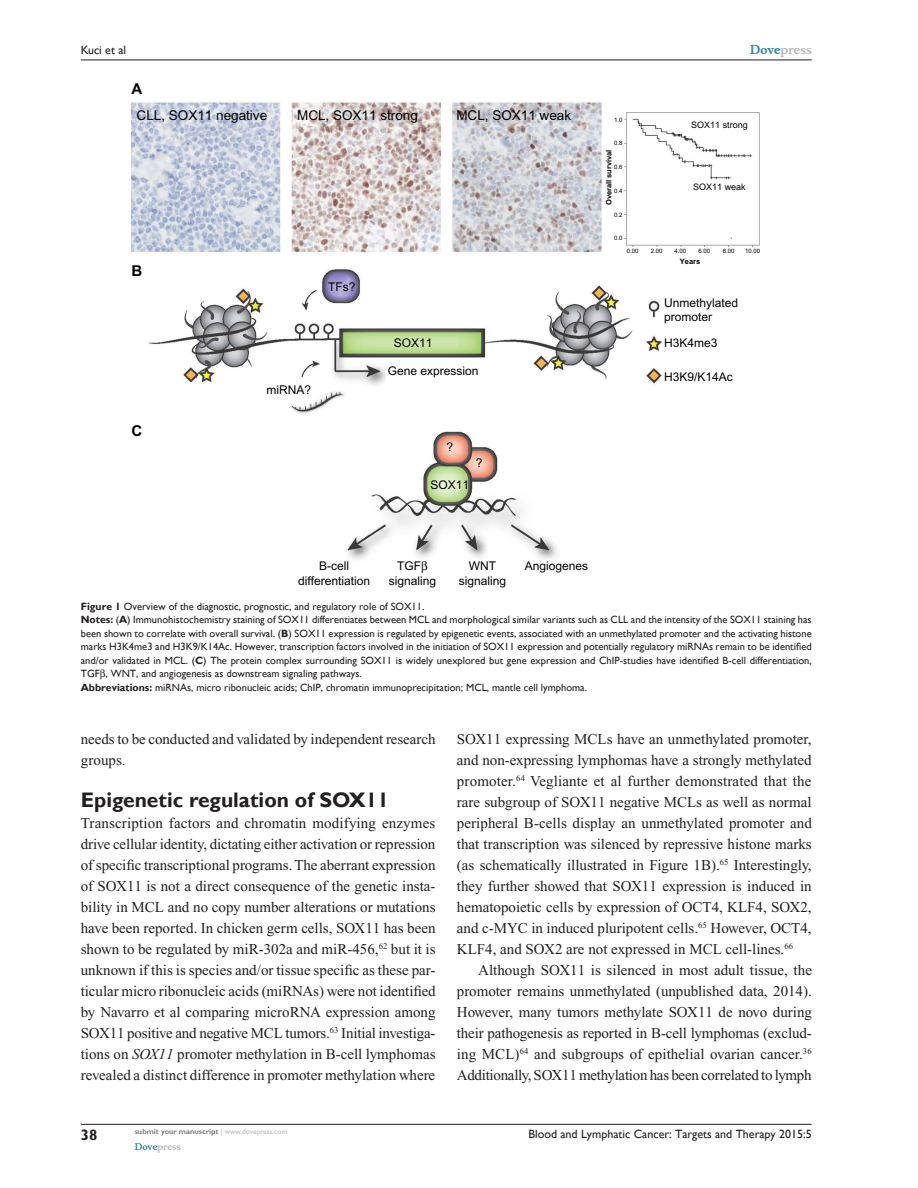
<style>
.page{position:relative;width:918px;height:1188px;background:#fff}
.page>*{position:absolute;margin:0;border:0;box-sizing:border-box;transform-origin:0 0}
.t1{font:700 21px "Gill Sans";color:#231f20}
.TxF{font:15px/21px "Times New Roman";color:#231f20;text-align:justify}
.Tx{font:15px/21px "Times New Roman";letter-spacing:-.005em;color:#231f20}
.t2{font:700 15px "Arial";color:#000}
.t3{font:700 15px "Gill Sans";color:#231f20}
.t4{font:13.5px "Arial";color:#000}
.t5{font:12px/14.4px "Arial";color:#000;text-align:center}
.t6{font:12px "Gill Sans";color:#231f20}
.t7{font:700 12px "Musee";color:#b8b9bc}
.FigSNRI{font:10.5px/13.5px "Gill Sans";color:#231f20;text-align:justify}
.FC{font:10.5px "Gill Sans";color:#231f20}
.t8{font:9px "Arial";color:#000}
.t9{font:700 9px "Musee";color:#b8b9bc}
.t10{font:700 7.5px "Gill Sans";color:#808285}
.t11{font:700 7.5px "Arial";color:#000}
.t12{font:6px "Arial";color:#000}
.s1{color:#3485ae}
.s2{font-weight:700}
.s3{font-style:italic}
.s4{font-weight:400;color:#b8b9bc}
</style>
<div class="page">
<hr style="left:81px;top:1124px;width:731px;height:1px;background:#231f20">
<hr style="left:81px;top:60px;width:731px;height:1px;background:#231f20">
<img style="left:131px;top:101px;width:629px;height:458px">
<p class="t6" style="left:81px;top:43px;width:47px">Kuci et al</p>
<p class="t2" style="left:131px;top:80px;width:12px">A</p>
<p class="t4" style="left:137px;top:108px;width:132px">CLL, SOX11 negative</p>
<p class="t4" style="left:297px;top:108px;width:122px">MCL, SOX11 strong</p>
<p class="t4" style="left:456px;top:108px;width:116px">MCL, SOX11 weak</p>
<p class="t2" style="left:131px;top:261px;width:12px">B</p>
<p class="t2" style="left:131px;top:422px;width:12px">C</p>
<p class="t5" style="left:328px;top:279px;width:29px">TFs?</p>
<p class="t5" style="left:267px;top:383px;width:46px">miRNA?</p>
<p class="t5" style="left:394px;top:336px;width:40px">SOX11</p>
<p class="t5" style="left:388px;top:364px;width:92px">Gene expression</p>
<p class="t5" style="left:446px;top:440px;width:8px">?</p>
<p class="t5" style="left:430px;top:477px;width:40px">SOX11</p>
<p class="t5" style="left:476px;top:456px;width:8px">?</p>
<p class="t12" style="left:614px;top:116px;width:10px">1.0</p>
<p class="t12" style="left:614px;top:139px;width:10px">0.8</p>
<p class="t12" style="left:614px;top:164px;width:10px">0.6</p>
<p class="t11" style="left:604px;top:205px;width:57px;rotate:-90deg">Overall survival</p>
<p class="t12" style="left:614px;top:187px;width:10px">0.4</p>
<p class="t12" style="left:614px;top:212px;width:10px">0.2</p>
<p class="t12" style="left:614px;top:235px;width:10px">0.0</p>
<p class="t7" style="left:750px;top:43px;width:63px"><span class="s1">Dove</span>press</p>
<p class="t8" style="left:691px;top:119px;width:58px">SOX11 strong</p>
<p class="t8" style="left:693px;top:181px;width:54px">SOX11 weak</p>
<p class="t12" style="left:627px;top:247px;width:13px">0.00</p>
<p class="t12" style="left:651px;top:247px;width:13px">2.00</p>
<p class="t12" style="left:675px;top:247px;width:13px">4.00</p>
<p class="t12" style="left:699px;top:247px;width:13px">6.00</p>
<p class="t11" style="left:680px;top:256px;width:22px">Years</p>
<p class="t12" style="left:723px;top:247px;width:13px">8.00</p>
<p class="t12" style="left:745px;top:247px;width:17px">10.00</p>
<p class="t5" style="left:664px;top:296px;width:76px;text-align:left">Unmethylated promoter</p>
<p class="t5" style="left:664px;top:336px;width:55px">H3K4me3</p>
<p class="t5" style="left:664px;top:369px;width:70px">H3K9/K14Ac</p>
<p class="t5" style="left:298px;top:559px;width:74px">B-cell differentiation</p>
<p class="t5" style="left:389px;top:559px;width:49px">TGF signaling</p>
<p class="t5" style="left:459px;top:559px;width:49px">WNT signaling</p>
<p class="t5" style="left:525px;top:559px;width:65px">Angiogenes</p>
<p class="FC" style="left:81px;top:600px;width:345px"><span class="s2">Figure 1</span> Overview of the diagnostic, prognostic, and regulatory role of SOX11.</p>
<p class="FigSNRI" style="left:81px;top:613px;width:732px"><span class="s2">Notes:</span> (<span class="s2">A</span>) Immunohistochemistry staining of SOX11 differentiates between MCL and morphological similar variants such as CLL and the intensity of the SOX11 staining has been shown to correlate with overall survival. (<span class="s2">B</span>) SOX11 expression is regulated by epigenetic events, associated with an unmethylated promoter and the activating histone marks H3K4me3 and H3K9/K14Ac. However, transcription factors involved in the initiation of SOX11 expression and potentially regulatory miRNAs remain to be identified and/or validated in MCL. (<span class="s2">C</span>) The protein complex surrounding SOX11 is widely unexplored but gene expression and ChIP-studies have identified B-cell differentiation, TGF , WNT, and angiogenesis as downstream signaling pathways.</p>
<p class="FigSNRI" style="left:81px;top:681px;width:508px"><span class="s2">Abbreviations:</span> miRNAs, micro ribonucleic acids; ChIP, chromatin immunoprecipitation; MCL, mantle cell lymphoma.</p>
<p class="Tx" style="left:81px;top:728px;width:356px">needs to be conducted and validated by independent research groups.</p>
<h1 class="t1" style="left:81px;top:787px;width:310px">Epigenetic regulation of SOX11</h1>
<p class="TxF" style="left:81px;top:812px;width:357px">Transcription factors and chromatin modifying enzymes drive cellular identity, dictating either activation or repression of specific transcriptional programs. The aberrant expression of SOX11 is not a direct consequence of the genetic insta&shy;bility in MCL and no copy number alterations or mutations have been reported. In chicken germ cells, SOX11 has been shown to be regulated by miR-302a and miR-456,<sup>62</sup> but it is unknown if this is species and/or tissue specific as these par&shy;ticular micro ribonucleic acids (miRNAs) were not identified by Navarro et al comparing microRNA expression among SOX11 positive and negative MCL tumors.<sup>63</sup> Initial investiga&shy;tions on <span class="s3">SOX11</span> promoter methylation in B-cell lymphomas revealed a distinct difference in promoter methylation where</p>
<p class="TxF" style="left:457px;top:728px;width:357px">SOX11 expressing MCLs have an unmethylated promoter, and non-expressing lymphomas have a strongly methylated promoter.<sup>64</sup> Vegliante et al further demonstrated that the rare subgroup of SOX11 negative MCLs as well as normal peripheral B-cells display an unmethylated promoter and that transcription was silenced by repressive histone marks (as schematically illustrated in Figure 1B).<sup>65</sup> Interestingly, they further showed that SOX11 expression is induced in hematopoietic cells by expression of OCT4, KLF4, SOX2, and c-MYC in induced pluripotent cells.<sup>65</sup> However, OCT4, KLF4, and SOX2 are not expressed in MCL cell-lines.<sup>66</sup></p>
<p class="Tx" style="left:457px;top:959px;width:357px;text-align:justify;text-indent:21px">Although SOX11 is silenced in most adult tissue, the promoter remains unmethylated (unpublished data, 2014).<br>However, many tumors methylate SOX11 de novo during their pathogenesis as reported in B-cell lymphomas (exclud&shy;ing MCL)<sup>64</sup> and subgroups of epithelial ovarian cancer.<sup>36<br></sup>Additionally, SOX11 methylation has been correlated to lymph</p>
<p class="t3" style="left:81px;top:1126px;width:18px">38</p>
<p class="t10" style="left:135px;top:1127px;width:154px">submit your manuscript <span class="s4">| www.dovepress.com</span></p>
<p class="t9" style="left:135px;top:1141px;width:48px"><span class="s1">Dove</span>press</p>
<p class="t6" style="left:528px;top:1127px;width:285px">Blood and Lymphatic Cancer: Targets and Therapy 2015:5</p>
</div>
